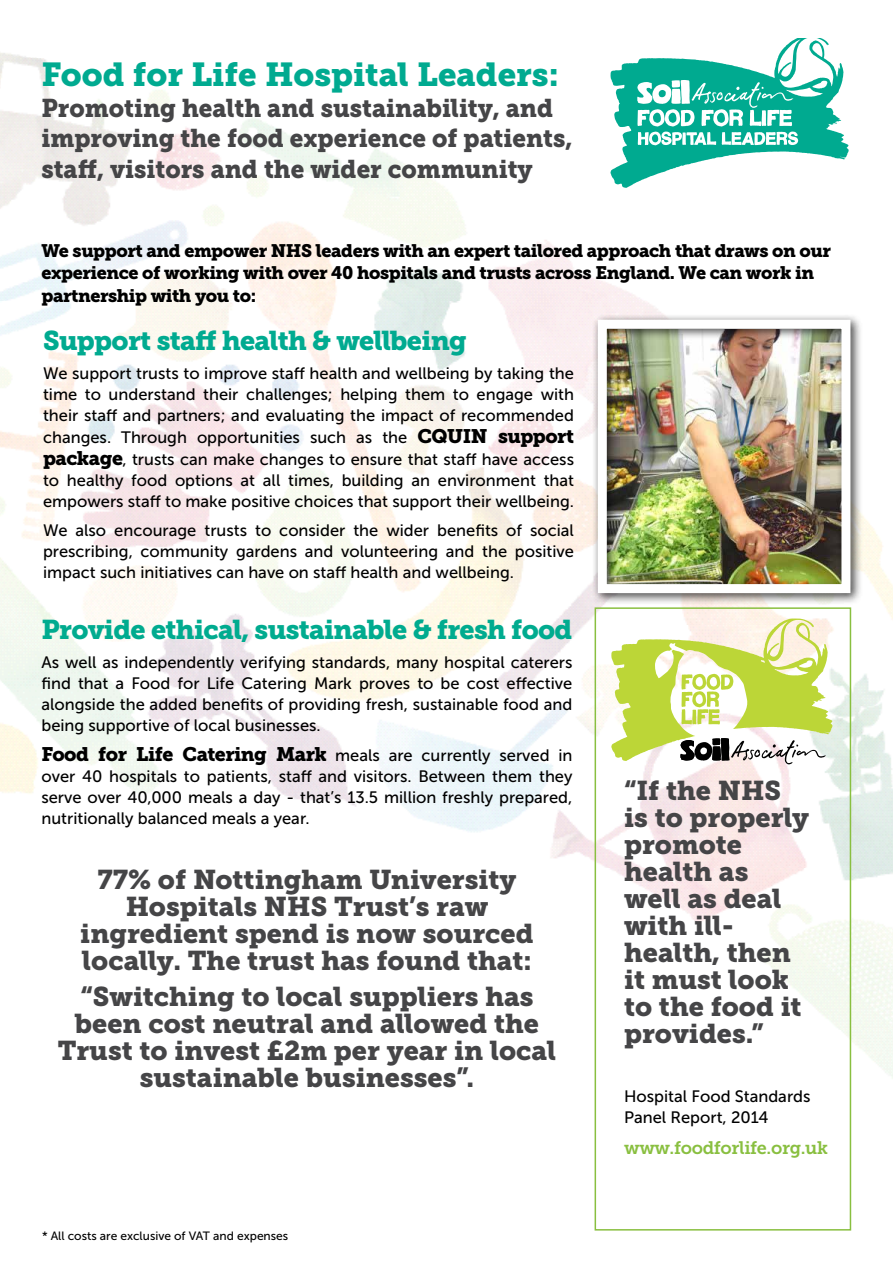
<style>
.page{position:relative;width:893px;height:1263px;background:#fff}
.page>*{position:absolute;margin:0;border:0;box-sizing:border-box;transform-origin:0 0}
.t1{font:33px "Museo Slab 900";color:#00aa90}
.t2{font:27px/27px "Museo Slab 900";color:#454547;text-align:center}
.t3{font:27px "Museo Slab 900";letter-spacing:-.025em;color:#00ab8f}
.t4{font:27px "Museo Slab 900";letter-spacing:-.025em;color:#00aa90}
.t5{font:25.5px/30.6px "Museo Slab 900";color:#454547;scale:.95 1}
.t6{font:18px/22.5px "Museo Slab 900";letter-spacing:-.025em;color:#000}
.t7{font:18px "Museo Slab 700";letter-spacing:-.02em;color:#89bf40}
.t8{font:16.5px/21px "Museo Sans 500";color:#000;text-align:justify}
.t9{font:12px "Museo Sans 500";color:#000}
.s1{font-family:"Museo Slab 900";font-size:19.5px}
</style>
<div class="page">
<img style="left:0;top:52px;width:893px;height:1043px">
<div style="left:592px;top:314px;width:270px;height:291px;background:#000;opacity:.75"></div>
<img style="left:593px;top:315px;width:262px;height:283px">
<div style="left:595px;top:607px;width:256px;height:623px;border:2px solid #89bf40"></div>
<svg style="left:611px;top:618px;width:221px;height:146px"></svg>
<svg style="left:610px;top:38px;width:239px;height:150px"></svg>
<h1 class="t1" style="left:41px;top:55px;width:519px">Food for Life Hospital Leaders:</h1>
<h3 class="t5" style="left:41px;top:93px;width:560px">Promoting health and sustainability, and improving the food experience of patients, staff, visitors and the wider community</h3>
<p class="t6" style="left:41px;top:240px;width:791px">We support and empower NHS leaders with an expert tailored approach that draws on our experience of working with over 40 hospitals and trusts across England. We can work in partnership with you to:</p>
<h2 class="t4" style="left:43px;top:325px;width:425px">Support staff health &amp; wellbeing</h2>
<p class="t8" style="left:43px;top:363px;width:533px">We support trusts to improve staff health and wellbeing by taking the time to understand their challenges; helping them to engage with their staff and partners; and evaluating the impact of recommended changes. Through opportunities such as the <span class="s1">CQUIN support package</span>, trusts can make changes to ensure that staff have access to healthy food options at all times, building an environment that empowers staff to make positive choices that support their wellbeing.</p>
<p class="t8" style="left:43px;top:520px;width:532px">We also encourage trusts to consider the wider benefits of social prescribing, community gardens and volunteering and the positive impact such initiatives can have on staff health and wellbeing.</p>
<h2 class="t3" style="left:41px;top:614px;width:532px">Provide ethical, sustainable &amp; fresh food</h2>
<p class="t8" style="left:41px;top:652px;width:532px">As well as independently verifying standards, many hospital caterers find that a Food for Life Catering Mark proves to be cost effective alongside the added benefits of providing fresh, sustainable food and being supportive of local businesses.</p>
<p class="t8" style="left:41px;top:745px;width:533px"><span class="s1">Food for Life Catering Mark</span> meals are currently served in over 40 hospitals to patients, staff and visitors. Between them they serve over 40,000 meals a day - that’s 13.5 million freshly prepared, nutritionally balanced meals a year.</p>
<h2 class="t2" style="left:80px;top:867px;width:455px">77% of Nottingham University<br>Hospitals NHS Trust’s raw ingredient spend is now sourced locally. The trust has found that:</h2>
<h2 class="t2" style="left:58px;top:983px;width:500px">“Switching to local suppliers has been cost neutral and allowed the<br>Trust to invest £2m per year in local sustainable businesses”.</h2>
<p class="t9" style="left:42px;top:1229px;width:248px">* All costs are exclusive of VAT and expenses</p>
<h2 class="t2" style="left:624px;top:777px;width:187px;text-align:left">“If the NHS is to properly promote health as well as deal with ill&shy;health, then it must look to the food it provides.”</h2>
<p class="t8" style="left:624px;top:1086px;width:188px">Hospital Food Standards<br>Panel Report, 2014</p>
<p class="t7" style="left:624px;top:1138px;width:205px">www.foodforlife.org.uk</p>
</div>
